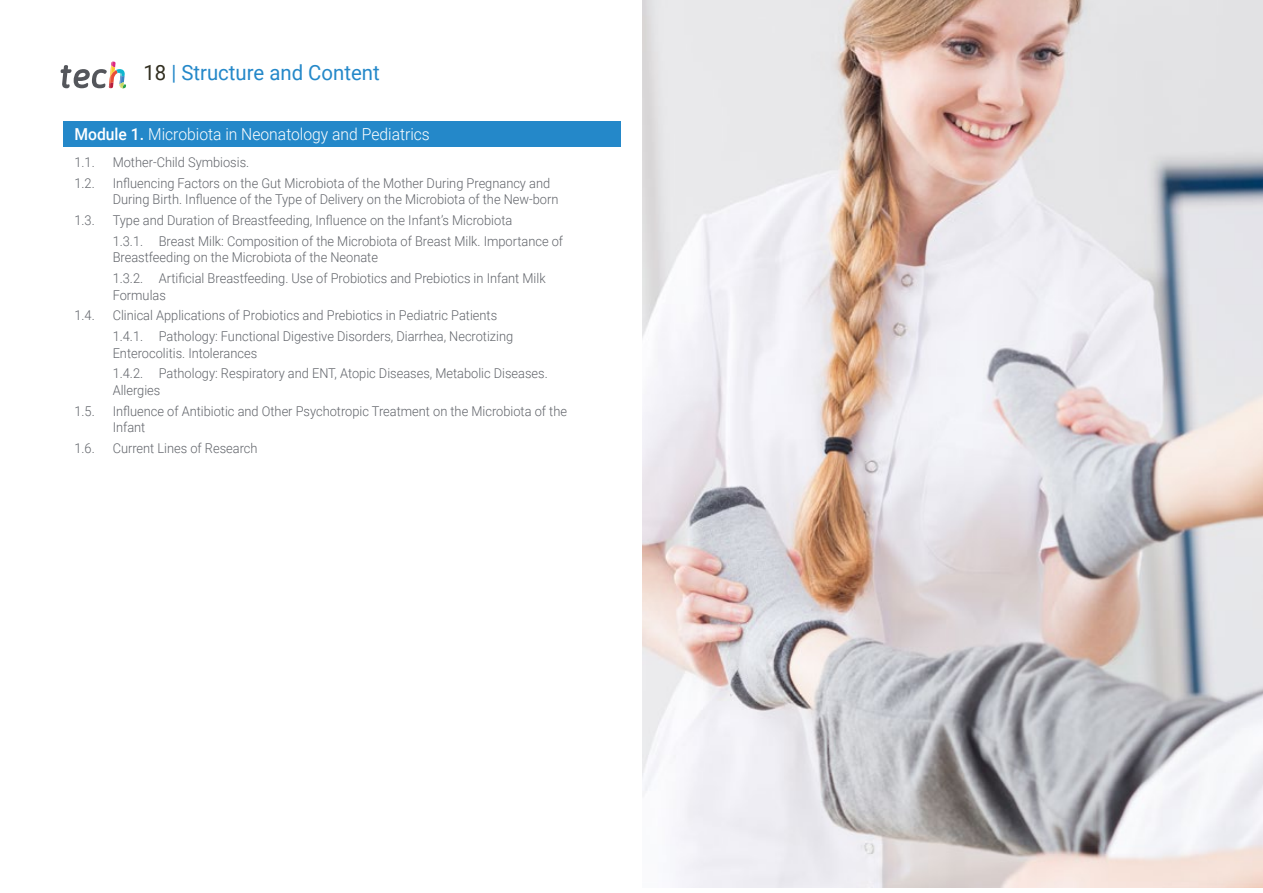
<style>
.page{position:relative;width:1263px;height:893px;background:#fff}
.page>*{position:absolute;margin:0;border:0;box-sizing:border-box;transform-origin:0 0}
.t1{font:21px "Roboto";color:#2488c9}
.t2{font:300 16.5px "Roboto";color:#fff;scale:.95 1}
.t3{font:300 13.5px/20.7px "Roboto";color:#61646a;scale:.95 1}
.s1{color:#312e20}
.s2{font-weight:500}
</style>
<div class="page">
<div style="left:63px;top:121px;width:558px;height:25px;background:#2488c9"></div>
<img style="left:642px;top:0;width:621px;height:888px">
<svg style="left:61px;top:62px;width:65px;height:27px"></svg>
<h1 class="t1" style="left:144px;top:57px;width:238px"><span class="s1">18</span> | Structure and Content</h1>
<p class="t2" style="left:74px;top:123px;width:376px"><span class="s2">Module 1.</span> Microbiota in Neonatology and Pediatrics</p>
<p class="t3" style="left:74px;top:151px;width:23px">1.1.</p>
<p class="t3" style="left:113px;top:151px;width:145px">Mother-Child Symbiosis.</p>
<p class="t3" style="left:74px;top:172px;width:23px">1.2.</p>
<p class="t3" style="left:113px;top:174px;width:471px;line-height:16.5px">Influencing Factors on the Gut Microbiota of the Mother During Pregnancy and<br>During Birth. Influence of the Type of Delivery on the Microbiota of the New-born</p>
<p class="t3" style="left:74px;top:209px;width:23px">1.3.</p>
<p class="t3" style="left:113px;top:209px;width:476px">Type and Duration of Breastfeeding, Influence on the Infant’s Microbiota<br>1.3.1. Breast Milk: Composition of the Microbiota of Breast Milk. Importance of</p>
<p class="t3" style="left:113px;top:247px;width:457px">Breastfeeding on the Microbiota of the Neonate<br>1.3.2. Artificial Breastfeeding. Use of Probiotics and Prebiotics in Infant Milk</p>
<p class="t3" style="left:113px;top:284px;width:58px">Formulas</p>
<p class="t3" style="left:74px;top:305px;width:23px">1.4.</p>
<p class="t3" style="left:113px;top:305px;width:423px">Clinical Applications of Probiotics and Prebiotics in Pediatric Patients<br>1.4.1. Pathology: Functional Digestive Disorders, Diarrhea, Necrotizing</p>
<p class="t3" style="left:113px;top:342px;width:459px">Enterocolitis. Intolerances<br>1.4.2. Pathology: Respiratory and ENT, Atopic Diseases, Metabolic Diseases.</p>
<p class="t3" style="left:113px;top:379px;width:52px">Allergies</p>
<p class="t3" style="left:74px;top:400px;width:23px">1.5.</p>
<p class="t3" style="left:113px;top:402px;width:480px;line-height:16.5px">Influence of Antibiotic and Other Psychotropic Treatment on the Microbiota of the<br>Infant</p>
<p class="t3" style="left:74px;top:437px;width:23px">1.6.</p>
<p class="t3" style="left:113px;top:437px;width:154px">Current Lines of Research</p>
</div>
